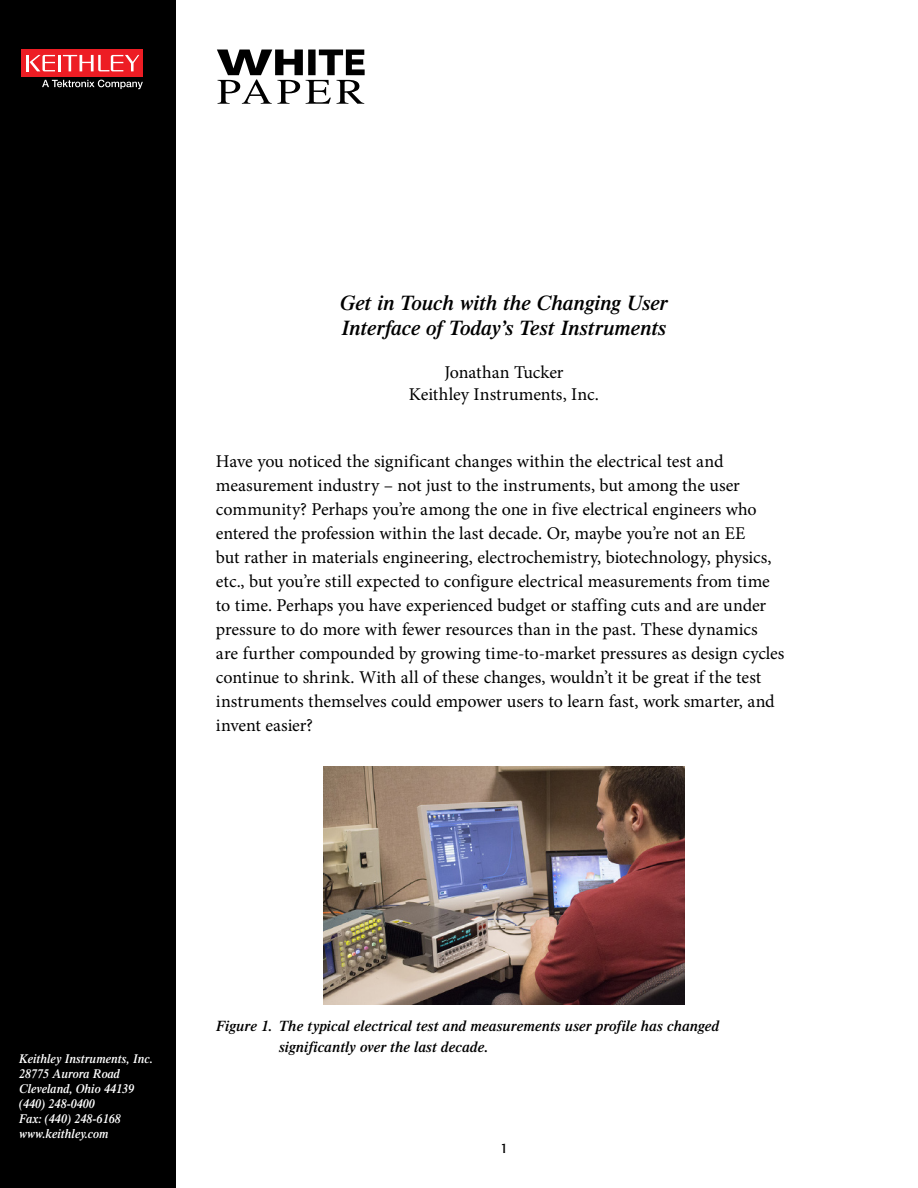
<style>
.page{position:relative;width:918px;height:1188px;background:#fff}
.page>*{position:absolute;margin:0;border:0;box-sizing:border-box;transform-origin:0 0}
.t1{font:italic 600 21px/25.2px "Times";letter-spacing:-.01em;color:#000}
.t2{font:18px/24px "Minion Pro";letter-spacing:-.005em;color:#000;text-align:center}
.t3{font:italic 600 15px/21px "Times";letter-spacing:.005em;color:#000}
.t4{font:13.5px "Formata";color:#000}
.t5{font:italic 600 12.75px/15px "Times";color:#fff;scale:.95 1}
</style>
<div class="page">
<div style="left:0;top:0;width:176px;height:1188px;background:#000"></div>
<svg style="left:217px;top:50px;width:148px;height:54px"></svg>
<img style="left:323px;top:766px;width:362px;height:238px">
<div style="left:21px;top:50px;width:122px;height:27px;background:#ed1d24"></div>
<svg style="left:27px;top:55px;width:112px;height:16px"></svg>
<svg style="left:42px;top:80px;width:101px;height:9px"></svg>
<p class="t1" style="left:340px;top:290px;width:329px">Get in Touch with the Changing User<br>Interface of Today’s Test Instruments</p>
<p class="t2" style="left:409px;top:362px;width:192px;line-height:21.6px">Jonathan Tucker<br>Keithley Instruments, Inc.</p>
<p class="t2" style="left:216px;top:449px;width:570px;text-align:left">Have you noticed the significant changes within the electrical test and measurement industry – not just to the instruments, but among the user community? Perhaps you’re among the one in five electrical engineers who entered the profession within the last decade. Or, maybe you’re not an EE<br>but rather in materials engineering, electrochemistry, biotechnology, physics, etc., but you’re still expected to configure electrical measurements from time to time. Perhaps you have experienced budget or staffing cuts and are under pressure to do more with fewer resources than in the past. These dynamics are further compounded by growing time-to-market pressures as design cycles continue to shrink. With all of these changes, wouldn’t it be great if the test instruments themselves could empower users to learn fast, work smarter, and invent easier?</p>
<p class="t5" style="left:19px;top:1051px;width:142px">Keithley Instruments, Inc.<br>28775 Aurora Road<br>Cleveland, Ohio 44139 (440) 248-0400<br>Fax: (440) 248-6168 www.keithley.com</p>
<p class="t3" style="left:279px;top:1016px;width:442px;text-indent:-63px">Figure 1. The typical electrical test and measurements user profile has changed significantly over the last decade.</p>
<p class="t4" style="left:500px;top:1140px;width:9px">1</p>
</div>
